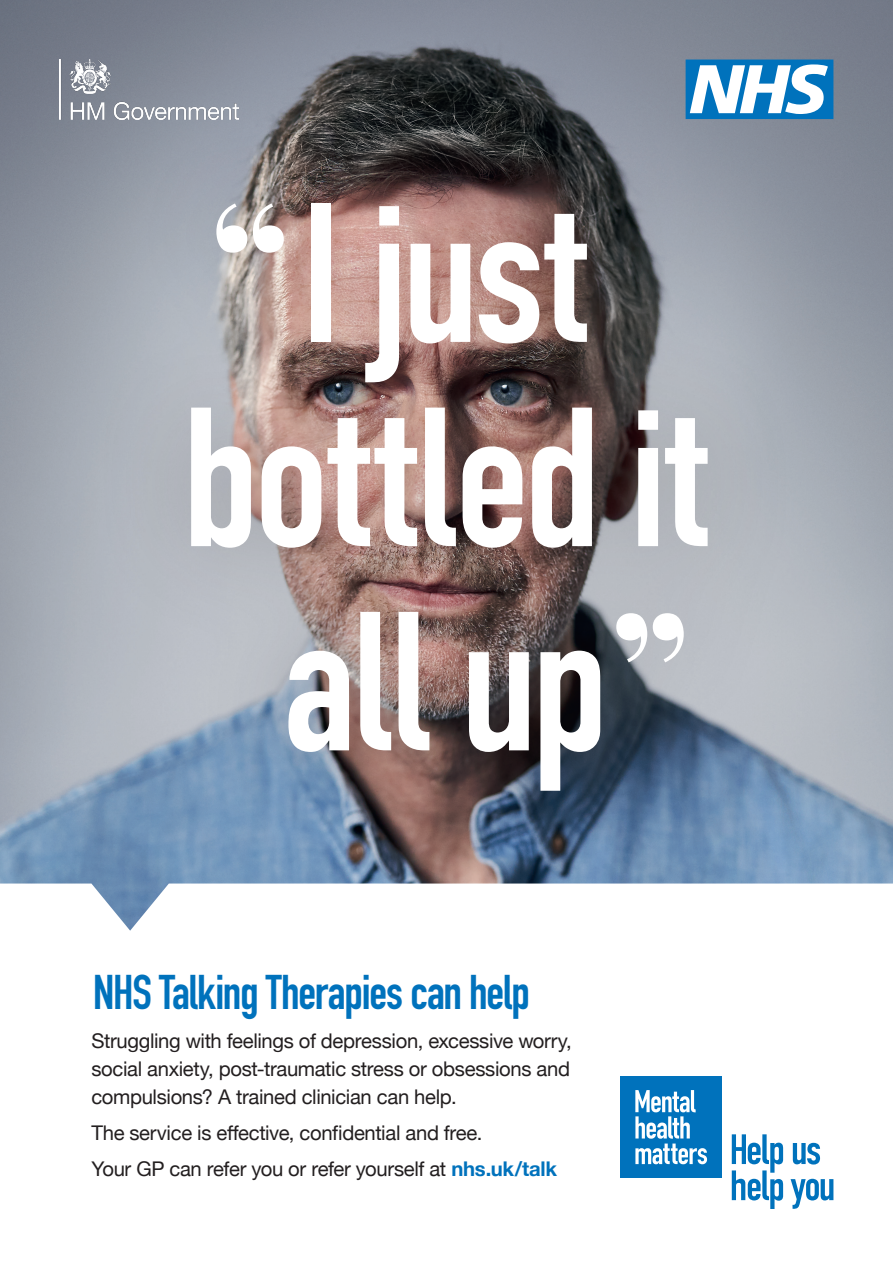
<style>
.page{position:relative;width:893px;height:1263px;background:#fff}
.page>*{position:absolute;margin:0;border:0;box-sizing:border-box;transform-origin:0 0}
.Paragraph_Style_1{font:197.85px "DIN Condensed";letter-spacing:-.04em;color:#fff}
.t1{font:700 48px "DIN Condensed";letter-spacing:-.025em;color:#0072bc}
.t2{font:20.25px/27.8px "Helvetica Neue";letter-spacing:-.015em;color:#231f20;text-align:justify}
.s1{font-weight:700;color:#0072bc}
</style>
<div class="page">
<img style="left:0;top:0;width:893px;height:931px">
<div style="left:92px;top:110px;width:708px;height:772px;background:#231f20;opacity:.3"></div>
<svg style="left:216px;top:203px;width:68px;height:50px"></svg>
<svg style="left:616px;top:613px;width:68px;height:49px"></svg>
<div style="left:621px;top:1076px;width:101px;height:101px;background:#0072bc"></div>
<svg style="left:793px;top:1143px;width:27px;height:21px"></svg>
<svg style="left:732px;top:1134px;width:51px;height:75px"></svg>
<svg style="left:791px;top:1179px;width:42px;height:30px"></svg>
<svg style="left:635px;top:1090px;width:72px;height:74px"></svg>
<img style="left:60px;top:59px;width:179px;height:60px">
<svg style="left:686px;top:60px;width:147px;height:59px"></svg>
<p class="Paragraph_Style_1" style="left:300px;top:163px;width:294px">I just</p>
<p class="Paragraph_Style_1" style="left:180px;top:368px;width:534px">bottled it</p>
<p class="Paragraph_Style_1" style="left:280px;top:572px;width:333px">all up</p>
<p class="t1" style="left:93px;top:959px;width:438px">NHS Talking Therapies can help</p>
<p class="t2" style="left:91px;top:1028px;width:482px">Struggling with feelings of depression, excessive worry, social anxiety, post-traumatic stress or obsessions and compulsions? A trained clinician can help.</p>
<p class="t2" style="left:91px;top:1120px;width:393px">The service is effective, confidential and free.</p>
<p class="t2" style="left:91px;top:1156px;width:467px">Your GP can refer you or refer yourself at <span class="s1">nhs.uk/talk</span></p>
</div>
